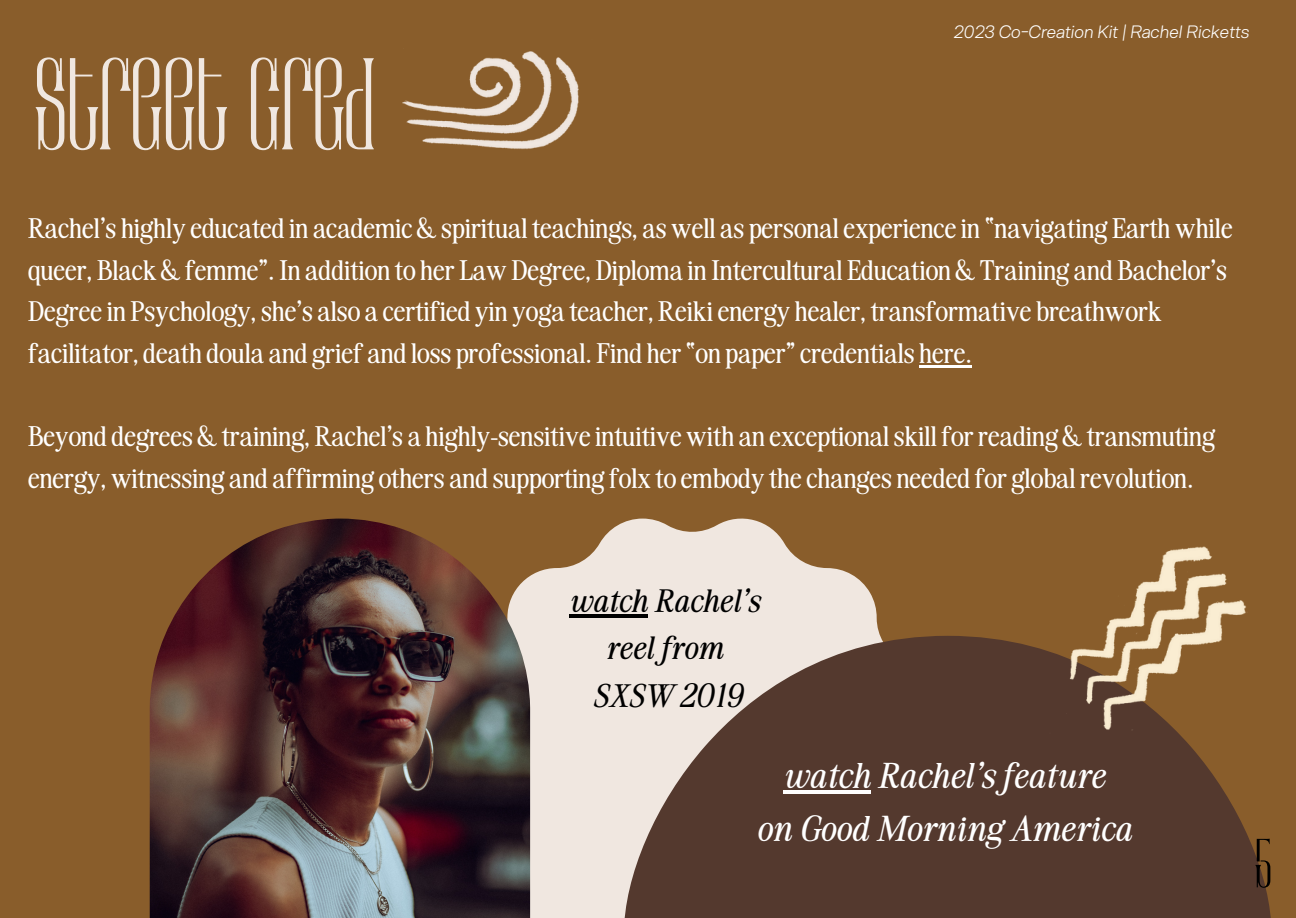
<style>
.page{position:relative;width:1296px;height:918px;background:#895d2b}
.page>*{position:absolute;margin:0;border:0;box-sizing:border-box;transform-origin:0 0}
.t1{font:112.8px "Ramose";color:#f0e7e0}
.t2{font:60px "Ramose";color:#000}
.t3{font:italic 38.1px "Very Vogue Text";color:#fff}
.t4{font:italic 34.35px "Very Vogue Text";color:#000}
.t5{font:30px/41.7px "Very Vogue Text";color:#fff}
.t6{font:italic 300 18px "Arbeit";color:#fff}
</style>
<div class="page">
<svg style="left:530px;top:519px;width:351px;height:399px;background:#e1d3c6"></svg>
<svg style="left:624px;top:636px;width:647px;height:282px;background:#6b5247"></svg>
<img style="left:1037px;top:546px;width:234px;height:207px">
<img style="left:402px;top:51px;width:177px;height:99px">
<hr style="left:919px;top:365px;width:53px;height:2px;background:#fff">
<img style="left:150px;top:519px;width:380px;height:399px">
<hr style="left:569px;top:614px;width:79px;height:4px;background:#000">
<hr style="left:783px;top:790px;width:87px;height:4px;background:#fff">
<p class="t1" style="left:34px;top:37px;width:343px">STREET CRED</p>
<p class="t6" style="left:954px;top:21px;width:297px">2023 Co-Creation Kit | Rachel Ricketts</p>
<p class="t5" style="left:28px;top:206px;width:1206px">Rachel’s highly educated in academic&amp;spiritual teachings, aswell as personalexperiencein “navigating Earthwhile queer, Black&amp;femme”. In addition to her LawDegree, Diploma in Intercultural Education&amp;Training and Bachelor’s Degreein Psychology,she’s also a certified yin yoga teacher, Reikienergy healer, transformative breathwork facilitator, death doula and grief and loss professional. Find her“on paper”credentials here.</p>
<p class="t5" style="left:28px;top:414px;width:1189px">Beyond degrees&amp;training, Rachel’s a highly-sensitiveintuitivewith an exceptionalskillforreading&amp;transmuting energy,witnessing and affirming others and supporting folx to embody thechanges needed for globalrevolution.</p>
<p class="t4" style="left:569px;top:580px;width:192px">watch Rachel’s</p>
<p class="t4" style="left:606px;top:627px;width:119px">reel from</p>
<p class="t4" style="left:593px;top:674px;width:151px">SXSW 2019</p>
<p class="t3" style="left:783px;top:752px;width:323px">watch Rachel’s feature</p>
<p class="t3" style="left:756px;top:805px;width:377px">on Good Morning America</p>
<p class="t2" style="left:1254px;top:828px;width:19px">5</p>
</div>
